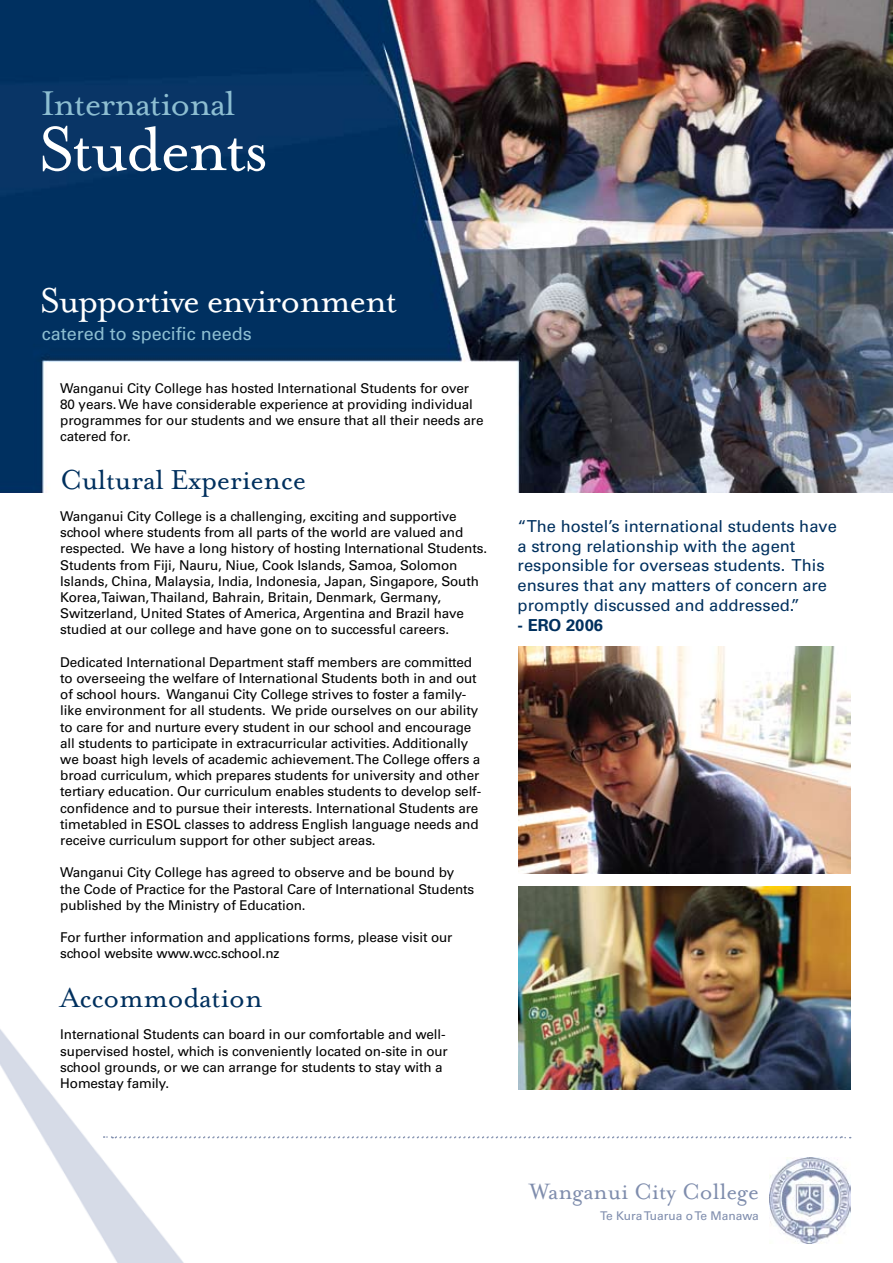
<style>
.page{position:relative;width:893px;height:1263px;background:#fff}
.page>*{position:absolute;margin:0;border:0;box-sizing:border-box;transform-origin:0 0}
.t1{font:71.25px "Mrs Eaves Roman";letter-spacing:-.03em;color:#fff}
.t2{font:39.45px "Mrs Eaves Roman";letter-spacing:-.03em;color:#fff}
.t3{font:39.45px "Mrs Eaves Roman";letter-spacing:-.03em;color:#8dbed1}
.t4{font:31.5px "Mrs Eaves Roman";letter-spacing:-.01em;color:#00305e}
.t5{font:25.5px "Mrs Eaves Roman";color:#7f8dad}
.t6{font:18px "Univers";color:#8dbed1}
.t7{font:16.5px/19.8px "Univers";color:#00305e}
.t8{font:700 16.5px "Univers";color:#00305e}
.t9{font:13.5px/16.2px "Univers";letter-spacing:-.01em;color:#000}
.t10{font:12px "Univers";color:#7f8dad}
</style>
<div class="page">
<img style="left:0;top:1029px;width:195px;height:234px">
<img style="left:769px;top:1157px;width:81px;height:86px">
<svg style="left:104px;top:1136px;width:747px;height:2px"></svg>
<img style="left:0;top:0;width:893px;height:493px">
<img style="left:519px;top:887px;width:331px;height:202px">
<img style="left:519px;top:646px;width:331px;height:228px">
<h2 class="t3" style="left:41px;top:82px;width:196px">International</h2>
<h1 class="t1" style="left:39px;top:110px;width:230px">Students</h1>
<h2 class="t2" style="left:40px;top:279px;width:359px">Supportive environment</h2>
<h3 class="t6" style="left:42px;top:323px;width:212px">catered to specific needs</h3>
<p class="t9" style="left:60px;top:380px;width:425px">Wanganui City College has hosted International Students for over 80 years. We have considerable experience at providing individual programmes for our students and we ensure that all their needs are catered for.</p>
<h3 class="t4" style="left:60px;top:462px;width:247px">Cultural Experience</h3>
<p class="t9" style="left:60px;top:508px;width:428px">Wanganui City College is a challenging, exciting and supportive school where students from all parts of the world are valued and respected. We have a long history of hosting International Students.<br>Students from Fiji, Nauru, Niue, Cook Islands, Samoa, Solomon Islands, China, Malaysia, India, Indonesia, Japan, Singapore, South Korea, Taiwan, Thailand, Bahrain, Britain, Denmark, Germany, Switzerland, United States of America, Argentina and Brazil have studied at our college and have gone on to successful careers.</p>
<p class="t9" style="left:60px;top:654px;width:422px">Dedicated International Department staff members are committed to overseeing the welfare of International Students both in and out of school hours. Wanganui City College strives to foster a family&shy;like environment for all students. We pride ourselves on our ability to care for and nurture every student in our school and encourage all students to participate in extracurricular activities. Additionally we boast high levels of academic achievement. The College offers a broad curriculum, which prepares students for university and other tertiary education. Our curriculum enables students to develop self&shy;confidence and to pursue their interests. International Students are timetabled in ESOL classes to address English language needs and receive curriculum support for other subject areas.</p>
<p class="t9" style="left:60px;top:865px;width:416px">Wanganui City College has agreed to observe and be bound by the Code of Practice for the Pastoral Care of International Students published by the Ministry of Education.</p>
<p class="t9" style="left:60px;top:929px;width:394px">For further information and applications forms, please visit our school website www.wcc.school.nz</p>
<h3 class="t4" style="left:60px;top:980px;width:204px">Accommodation</h3>
<p class="t9" style="left:60px;top:1027px;width:389px">International Students can board in our comfortable and well&shy;supervised hostel, which is conveniently located on-site in our school grounds, or we can arrange for students to stay with a Homestay family.</p>
<p class="t7" style="left:518px;top:516px;width:321px">“The hostel’s international students have a strong relationship with the agent responsible for overseas students. This ensures that any matters of concern are promptly discussed and addressed.”</p>
<p class="t8" style="left:518px;top:615px;width:87px">- ERO 2006</p>
<h3 class="t5" style="left:530px;top:1178px;width:231px">Wanganui City College</h3>
<p class="t10" style="left:600px;top:1209px;width:160px">Te Kura Tuarua o Te Manawa</p>
</div>
